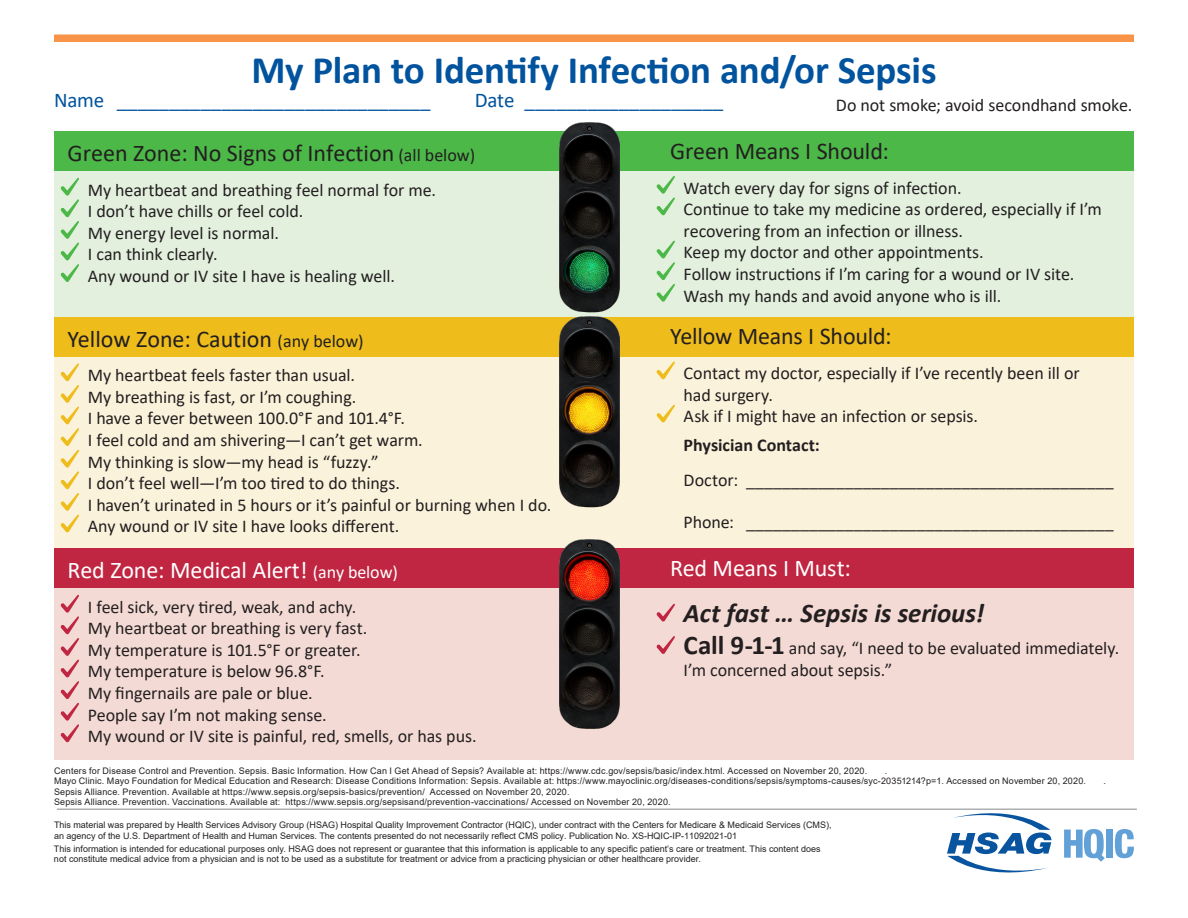
<style>
.page{position:relative;width:1188px;height:918px;background:#fff}
.page>*{position:absolute;margin:0;border:0;box-sizing:border-box;transform-origin:0 0}
.t1{font:700 39px "Calibri";letter-spacing:-.005em;color:#01539e}
.t2{font:italic 700 27px "Calibri";color:#231f20}
.t3{font:24px "Calibri";color:#231f20}
.t4{font:24px "Calibri";letter-spacing:-.005em;color:#fff}
.t5{font:21px "Calibri";letter-spacing:-.01em;color:#01539e}
.t6{font:18px/21.6px "Calibri";letter-spacing:-.005em;color:#231f20}
.t7{font:9px/10.5px "Arial";letter-spacing:.02em;color:#231f20}
.t8{font:9px/10.5px "Arial";color:#231f20}
.s1{font-size:18px}
.s2{font-weight:700}
.s3{font-weight:700;font-size:27px}
</style>
<div class="page">
<div style="left:54px;top:171px;width:1080px;height:156px;background:#e3f0de"></div>
<div style="left:54px;top:356px;width:1080px;height:210px;background:#fbf2db"></div>
<div style="left:54px;top:583px;width:1080px;height:177px;background:#f4dad4"></div>
<div style="left:54px;top:131px;width:1080px;height:40px;background:#4cb848"></div>
<div style="left:54px;top:317px;width:1080px;height:39px;background:#eebc1b"></div>
<div style="left:54px;top:548px;width:1080px;height:40px;background:#c02641"></div>
<hr style="left:57px;top:809px;width:1080px;height:1px;background:#939598">
<svg style="left:61px;top:177px;width:18px;height:105px"></svg>
<svg style="left:61px;top:363px;width:18px;height:169px"></svg>
<svg style="left:61px;top:594px;width:18px;height:148px"></svg>
<svg style="left:656px;top:176px;width:19px;height:39px"></svg>
<svg style="left:656px;top:240px;width:19px;height:62px"></svg>
<svg style="left:656px;top:361px;width:19px;height:18px"></svg>
<svg style="left:656px;top:404px;width:19px;height:18px"></svg>
<svg style="left:656px;top:603px;width:19px;height:19px"></svg>
<svg style="left:656px;top:636px;width:19px;height:18px"></svg>
<img style="left:559px;top:122px;width:61px;height:191px">
<img style="left:559px;top:317px;width:61px;height:191px">
<img style="left:559px;top:539px;width:61px;height:190px">
<div style="left:54px;top:34px;width:1080px;height:8px;background:#f79447"></div>
<svg style="left:947px;top:813px;width:104px;height:59px"></svg>
<svg style="left:1064px;top:829px;width:41px;height:33px"></svg>
<div style="left:1106px;top:830px;width:7px;height:28px;background:#61a1d7"></div>
<svg style="left:1115px;top:829px;width:19px;height:29px"></svg>
<h1 class="t1" style="left:251px;top:43px;width:687px">My Plan to Identify Infection and/or Sepsis</h1>
<p class="t5" style="left:54px;top:86px;width:378px">Name ______________________________</p>
<p class="t5" style="left:475px;top:86px;width:250px">Date ___________________</p>
<p class="t3" style="left:68px;top:136px;width:409px">Green Zone: No Signs of Infection <span class="s1">(all below)</span></p>
<p class="t6" style="left:88px;top:178px;width:350px">My heartbeat and breathing feel normal for me.<br>I don’t have chills or feel cold.<br>My energy level is normal.<br>I can think clearly.<br>Any wound or IV site I have is healing well.</p>
<p class="t6" style="left:836px;top:94px;width:298px">Do not smoke; avoid secondhand smoke.</p>
<p class="t3" style="left:670px;top:134px;width:220px">Green Means I Should:</p>
<p class="t6" style="left:684px;top:176px;width:420px">Watch every day for signs of infection.<br>Continue to take my medicine as ordered, especially if I’m recovering from an infection or illness.<br>Keep my doctor and other appointments.<br>Follow instructions if I’m caring for a wound or IV site.<br>Wash my hands and avoid anyone who is ill.</p>
<p class="t3" style="left:670px;top:320px;width:223px">Yellow Means I Should:</p>
<p class="t6" style="left:684px;top:362px;width:398px">Contact my doctor, especially if I’ve recently been ill or had surgery.<br>Ask if I might have an infection or sepsis.</p>
<p class="t6" style="left:684px;top:427px;width:432px;line-height:35.1px"><span class="s2">Physician Contact:<br></span>Doctor: _________________________________________</p>
<p class="t6" style="left:684px;top:511px;width:432px">Phone: _________________________________________</p>
<p class="t4" style="left:670px;top:551px;width:182px">Red Means I Must:</p>
<p class="t2" style="left:684px;top:593px;width:302px">Act fast … Sepsis is serious!</p>
<p class="t6" style="left:684px;top:637px;width:437px"><span class="s3">Call 9-1-1</span> and say, “I need to be evaluated immediately.<br>I’m concerned about sepsis.”</p>
<p class="t3" style="left:68px;top:322px;width:298px">Yellow Zone: Caution <span class="s1">(any below)</span></p>
<p class="t6" style="left:88px;top:364px;width:465px">My heartbeat feels faster than usual.<br>My breathing is fast, or I’m coughing.<br>I have a fever between 100.0°F and 101.4°F.<br>I feel cold and am shivering—I can’t get warm.<br>My thinking is slow—my head is “fuzzy.”<br>I don’t feel well—I’m too tired to do things.<br>I haven’t urinated in 5 hours or it’s painful or burning when I do.<br>Any wound or IV site I have looks different.</p>
<p class="t4" style="left:68px;top:553px;width:332px">Red Zone: Medical Alert! <span class="s1">(any below)</span></p>
<p class="t6" style="left:88px;top:595px;width:390px">I feel sick, very tired, weak, and achy.<br>My heartbeat or breathing is very fast.<br>My temperature is 101.5°F or greater.<br>My temperature is below 96.8°F.<br>My fingernails are pale or blue.<br>People say I’m not making sense.<br>My wound or IV site is painful, red, smells, or has pus.</p>
<p class="t7" style="left:54px;top:765px;width:815px">Centers for Disease Control and Prevention. Sepsis. Basic Information. How Can I Get Ahead of Sepsis? Available at: https://www.cdc.gov/sepsis/basic/index.html. Accessed on November 20, 2020.</p>
<p class="t7" style="left:54px;top:765px;width:1033px;text-indent:831px">.<br>Mayo Clinic. Mayo Foundation for Medical Education and Research: Disease Conditions Information: Sepsis. Available at: https://www.mayoclinic.org/diseases-conditions/sepsis/symptoms-causes/syc-20351214?p=1. Accessed on November 20, 2020.<br>Sepsis Alliance. Prevention. Available at https://www.sepsis.org/sepsis-basics/prevention/ Accessed on November 20, 2020.<br>Sepsis Alliance. Prevention. Vaccinations. Available at: https://www.sepsis.org/sepsisand/prevention-vaccinations/ Accessed on November 20, 2020.</p>
<p class="t8" style="left:54px;top:820px;width:779px">This material was prepared by Health Services Advisory Group (HSAG) Hospital Quality Improvement Contractor (HQIC), under contract with the Centers for Medicare &amp; Medicaid Services (CMS), an agency of the U.S. Department of Health and Human Services. The contents presented do not necessarily reflect CMS policy. Publication No. XS-HQIC-IP-11092021-01</p>
<p class="t8" style="left:54px;top:843px;width:768px">This information is intended for educational purposes only. HSAG does not represent or guarantee that this information is applicable to any specific patient’s care or treatment. This content does not constitute medical advice from a physician and is not to be used as a substitute for treatment or advice from a practicing physician or other healthcare provider.</p>
<p class="t8" style="left:1103px;top:776px;width:4px">.</p>
</div>
